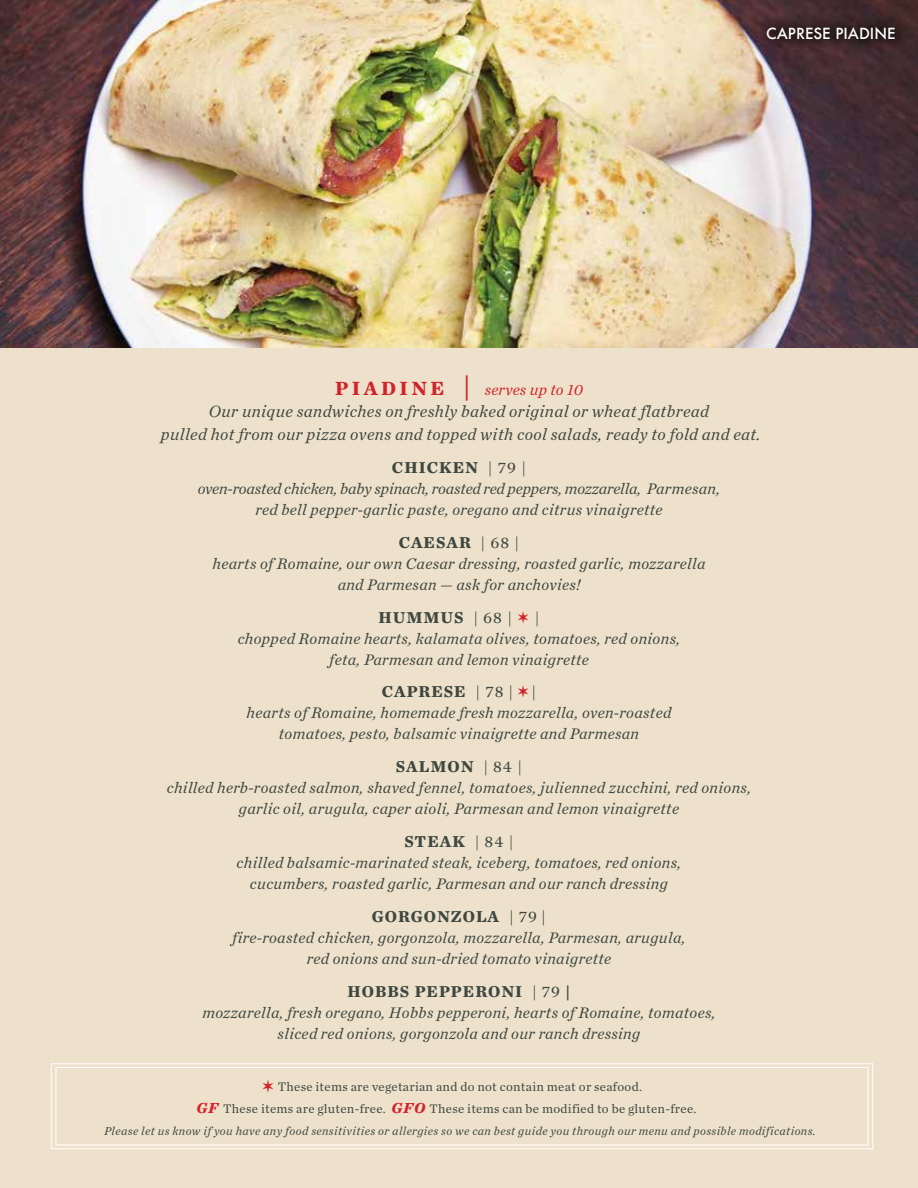
<style>
.page{position:relative;width:918px;height:1188px;background:#fff}
.page>*{position:absolute;margin:0;border:0;box-sizing:border-box;transform-origin:0 0}
.t1{font:italic 16.95px/22.5px "Chronicle Text G1";letter-spacing:.02em;color:#3e4740;text-align:center}
.t2{font:700 16.5px "Chronicle Text G1";letter-spacing:.06em;color:#3e4740}
.t3{font:italic 15.9px/21px "Chronicle Text G1";letter-spacing:.02em;color:#3e4740;text-align:center}
.t4{font:italic 15.9px/21px "Chronicle Text G1";letter-spacing:-.005em;color:#3e4740;text-align:center}
.t5{font:italic 15.9px "Chronicle Text G1";letter-spacing:.01em;color:#d2232a}
.t6{font:italic 700 15.15px "Chronicle Text G1";color:#d2232a}
.t7{font:500 15px "Futura";color:#fff}
.t8{font:13.05px/21.9px "Chronicle Text G1";letter-spacing:.02em;color:#3e4740;text-align:center}
.t9{font:italic 12px "Chronicle Text G1";letter-spacing:.03em;color:#3e4740}
.s1{font-weight:700;font-style:normal;font-size:19.95px}
.s2{font-family:"Chronicle Text G1 Semi";font-style:normal;font-size:27.9px}
.s3{font-weight:400}
.s4{color:#d2232a}
.s5{font-weight:700;font-style:italic;font-size:15.15px;color:#d2232a}
</style>
<div class="page">
<div style="left:0;top:121px;width:918px;height:1067px;background:#ede1cb"></div>
<img style="left:0;top:0;width:918px;height:348px">
<div style="left:51px;top:1064px;width:822px;height:85px;border:1px solid #fff"></div>
<div style="left:56px;top:1067px;width:812px;height:78px;border:1px solid #fff"></div>
<div style="left:753px;top:14px;width:156px;height:40px;background:#000;opacity:.6"></div>
<p class="t7" style="left:766px;top:24px;width:131px">CAPRESE PIADINE</p>
<p class="t5" style="left:335px;top:380px;width:249px"><span class="s1">P I A D I N E</span> <span class="s2">|</span> serves up to 10</p>
<p class="t1" style="left:161px;top:400px;width:601px">Our unique sandwiches on freshly baked original or wheat flatbread<br>pulled hot from our pizza ovens and topped with cool salads, ready to fold and eat.</p>
<p class="t2" style="left:392px;top:457px;width:136px">CHICKEN <span class="s3">| 79 |</span></p>
<p class="t4" style="left:198px;top:478px;width:524px">oven-roasted chicken, baby spinach, roasted red peppers, mozzarella, Parmesan, red bell pepper-garlic paste, oregano and citrus vinaigrette</p>
<p class="t2" style="left:399px;top:532px;width:122px">CAESAR <span class="s3">| 68 |</span></p>
<p class="t3" style="left:213px;top:552px;width:494px">hearts of Romaine, our own Caesar dressing, roasted garlic, mozzarella and Parmesan — ask for anchovies!</p>
<p class="t2" style="left:379px;top:607px;width:162px">HUMMUS <span class="s3">| 68 |</span> <span class="s4">✶</span> <span class="s3">|</span></p>
<p class="t3" style="left:238px;top:627px;width:444px">chopped Romaine hearts, kalamata olives, tomatoes, red onions, feta, Parmesan and lemon vinaigrette</p>
<p class="t2" style="left:382px;top:682px;width:156px">CAPRESE <span class="s3">| 78 |</span> <span class="s4">✶</span><span class="s3">|</span></p>
<p class="t3" style="left:247px;top:702px;width:426px">hearts of Romaine, homemade fresh mozzarella, oven-roasted tomatoes, pesto, balsamic vinaigrette and Parmesan</p>
<p class="t2" style="left:396px;top:756px;width:128px">SALMON <span class="s3">| 84 |</span></p>
<p class="t3" style="left:167px;top:777px;width:586px">chilled herb-roasted salmon, shaved fennel, tomatoes, julienned zucchini, red onions, garlic oil, arugula, caper aioli, Parmesan and lemon vinaigrette</p>
<p class="t2" style="left:404px;top:831px;width:111px">STEAK <span class="s3">| 84 |</span></p>
<p class="t3" style="left:237px;top:852px;width:446px">chilled balsamic-marinated steak, iceberg, tomatoes, red onions, cucumbers, roasted garlic, Parmesan and our ranch dressing</p>
<p class="t2" style="left:372px;top:906px;width:176px">GORGONZOLA <span class="s3">| 79 |</span></p>
<p class="t3" style="left:232px;top:927px;width:455px">fire-roasted chicken, gorgonzola, mozzarella, Parmesan, arugula, red onions and sun-dried tomato vinaigrette</p>
<p class="t2" style="left:348px;top:981px;width:224px">HOBBS PEPPERONI <span class="s3">| 79</span> |</p>
<p class="t3" style="left:202px;top:1002px;width:515px">mozzarella, fresh oregano, Hobbs pepperoni, hearts of Romaine, tomatoes, sliced red onions, gorgonzola and our ranch dressing</p>
<p class="t8" style="left:223px;top:1075px;width:475px">These items are vegetarian and do not contain meat or seafood.<br>These items are gluten-free. <span class="s5">GFO</span> These items can be modified to be gluten-free.</p>
<p class="t9" style="left:104px;top:1123px;width:713px">Please let us know if you have any food sensitivities or allergies so we can best guide you through our menu and possible modifications.</p>
<p class="t6" style="left:196px;top:1098px;width:23px">GF</p>
</div>
